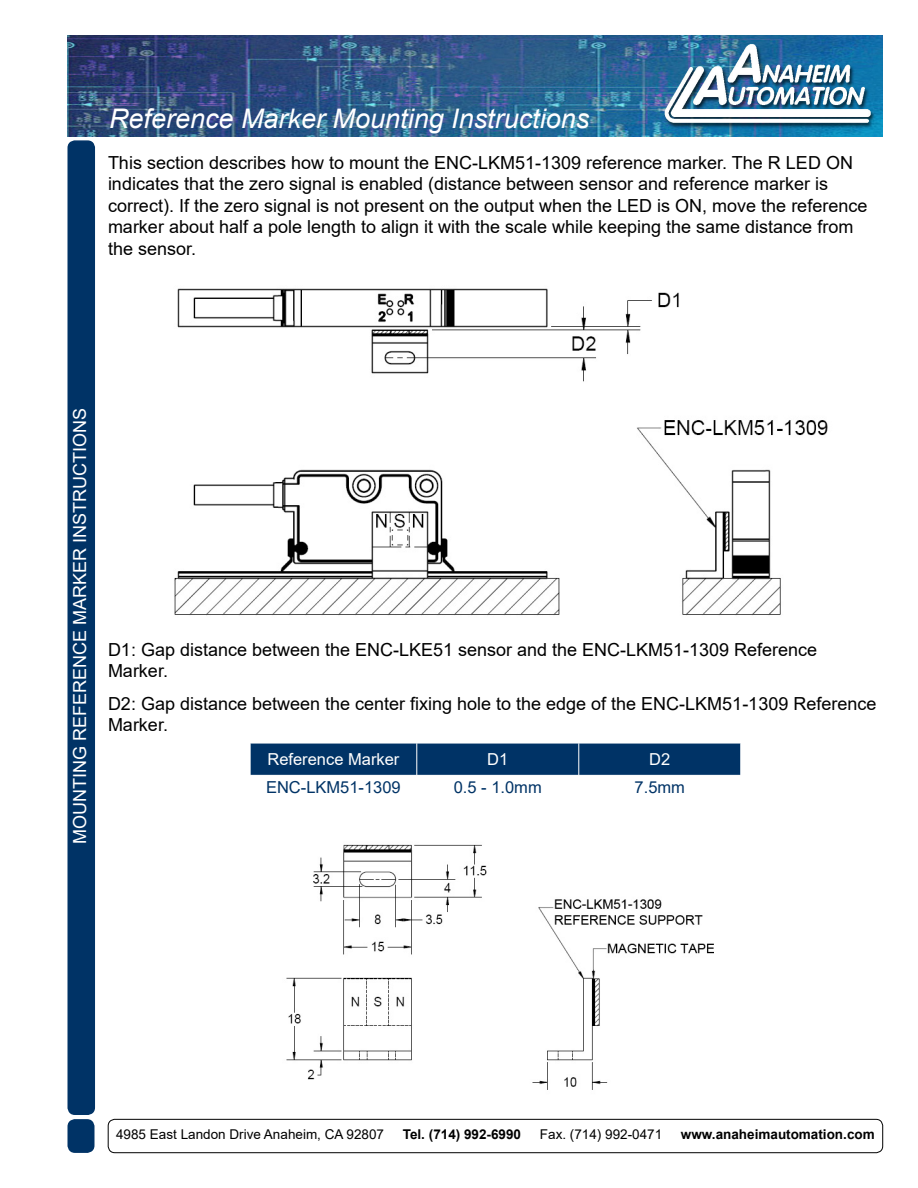
<style>
.page{position:relative;width:918px;height:1188px;background:#fff}
.page>*{position:absolute;margin:0;border:0;box-sizing:border-box;transform-origin:0 0}
.t1{font:italic 27px "Arial";color:#fff}
.t2{font:18px/21.6px "Arial";color:#000}
.t3{font:18px "Arial";color:#fff}
.t4{font:16.5px "Arial";color:#036}
.t5{font:16.5px "Arial";color:#fff}
.t6{font:13.5px "Arial";color:#000}
.t7{font:700 13.5px "Arial";color:#000}
</style>
<div class="page">
<img style="left:68px;top:35px;width:815px;height:101px">
<div style="left:68px;top:1120px;width:26px;height:32px;background:#036;border-radius:7px"></div>
<div style="left:68px;top:1119px;width:26px;height:34px;border:2px solid #036;border-radius:7px"></div>
<div style="left:108px;top:1119px;width:775px;height:34px;border:1px solid #000;border-radius:7px"></div>
<div style="left:68px;top:141px;width:26px;height:973px;background:#036;border-radius:7px"></div>
<div style="left:68px;top:140px;width:27px;height:975px;border:2px solid #036;border-radius:7px"></div>
<svg style="left:250px;top:743px;width:491px;height:32px;background:#07386a"></svg>
<img style="left:174px;top:288px;width:654px;height:328px">
<img style="left:286px;top:844px;width:427px;height:246px">
<h1 class="t1" style="left:109px;top:101px;width:482px">Reference Marker Mounting Instructions</h1>
<p class="t2" style="left:108px;top:151px;width:761px">This section describes how to mount the ENC-LKM51-1309 reference marker. The R LED ON indicates that the zero signal is enabled (distance between sensor and reference marker is correct). If the zero signal is not present on the output when the LED is ON, move the reference marker about half a pole length to align it with the scale while keeping the same distance from the sensor.</p>
<p class="t3" style="left:67px;top:844px;width:438px;rotate:-90deg">MOUNTING REFERENCE MARKER INSTRUCTIONS</p>
<p class="t2" style="left:108px;top:638px;width:711px">D1: Gap distance between the ENC-LKE51 sensor and the ENC-LKM51-1309 Reference<br>Marker.</p>
<p class="t2" style="left:108px;top:692px;width:770px">D2: Gap distance between the center fixing hole to the edge of the ENC-LKM51-1309 Reference<br>Marker.</p>
<p class="t5" style="left:267px;top:748px;width:134px">Reference Marker</p>
<p class="t5" style="left:487px;top:748px;width:23px">D1</p>
<p class="t5" style="left:649px;top:748px;width:23px">D2</p>
<p class="t4" style="left:266px;top:776px;width:136px">ENC-LKM51-1309</p>
<p class="t4" style="left:454px;top:776px;width:90px">0.5 - 1.0mm</p>
<p class="t4" style="left:635px;top:776px;width:52px">7.5mm</p>
<p class="t6" style="left:116px;top:1125px;width:269px">4985 East Landon Drive Anaheim, CA 92807</p>
<p class="t7" style="left:403px;top:1124px;width:120px">Tel. (714) 992-6990</p>
<p class="t6" style="left:540px;top:1125px;width:124px">Fax. (714) 992-0471</p>
<p class="t7" style="left:681px;top:1124px;width:195px">www.anaheimautomation.com</p>
</div>
